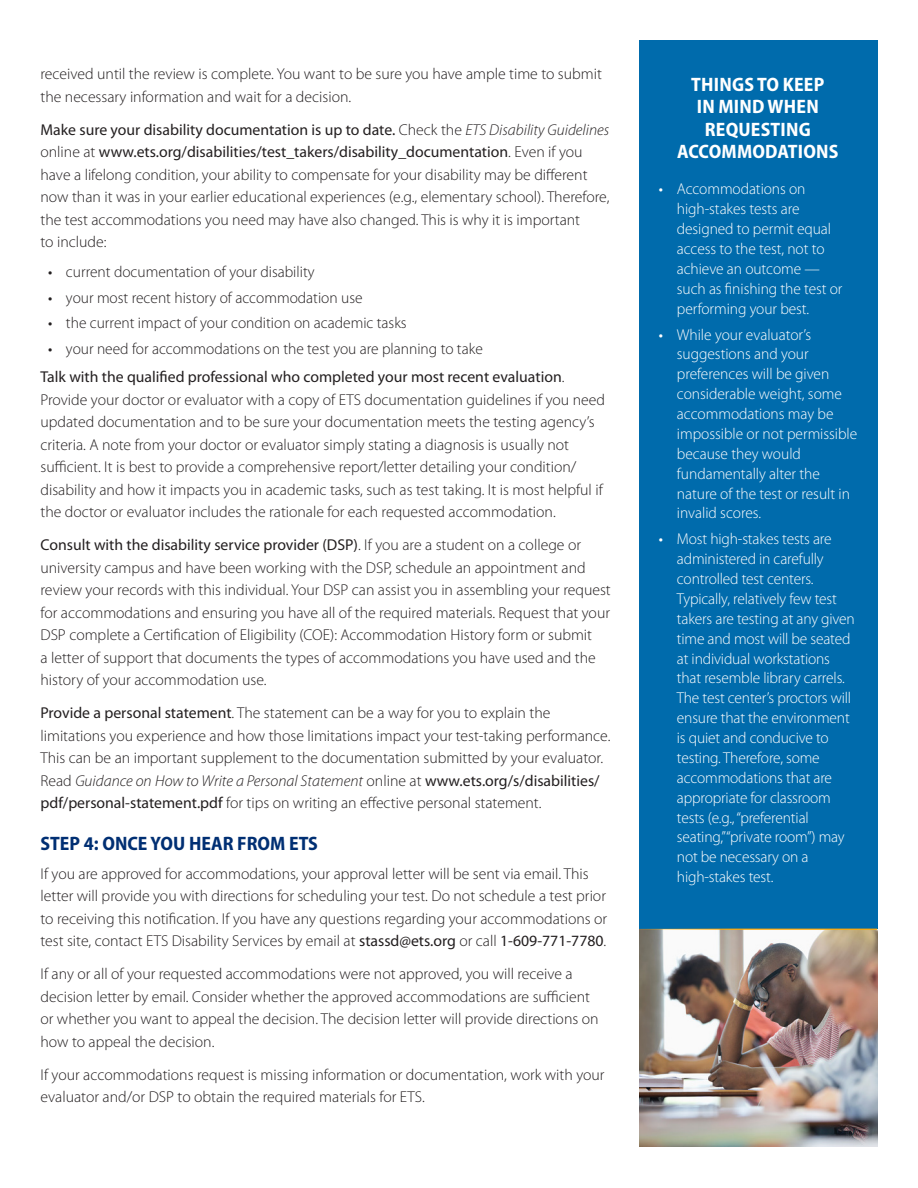
<style>
.page{position:relative;width:918px;height:1188px;background:#fff}
.page>*{position:absolute;margin:0;border:0;box-sizing:border-box;transform-origin:0 0}
.t1{font:700 semi-condensed 19.5px/22.5px "Myriad Pro";letter-spacing:.01em;color:#fff;text-align:center}
.t2{font:700 semi-condensed 19.5px "Myriad Pro";color:#002f73}
.t3{font:300 15.75px/22.5px "Myriad Pro";color:#231f20}
.t4{font:300 15.75px/20px "Myriad Pro";letter-spacing:-.01em;color:#fff}
.s1{font-weight:400}
.s2{font-style:italic}
.s3{font-weight:400;font-stretch:semi-condensed}
</style>
<div class="page">
<div style="left:639px;top:40px;width:239px;height:1108px;background:#006bac"></div>
<img style="left:640px;top:930px;width:237px;height:216px">
<hr style="left:639px;top:928px;width:238px;height:2px;background:#ffa700">
<p class="t3" style="left:40px;top:63px;width:563px">received until the review is complete. You want to be sure you have ample time to submit the necessary information and wait for a decision.</p>
<p class="t3" style="left:40px;top:119px;width:570px"><span class="s1">Make sure your disability documentation is up to date.</span> Check the <span class="s2">ETS Disability Guidelines </span>online at <span class="s1">www.ets.org/disabilities/test_takers/disability_documentation</span>. Even if you have a lifelong condition, your ability to compensate for your disability may be different now than it was in your earlier educational experiences (e.g., elementary school). Therefore, the test accommodations you need may have also changed. This is why it is important<br>to include:</p>
<p class="t3" style="left:48px;top:261px;width:268px"><span class="s3">•</span> current documentation of your disability</p>
<p class="t3" style="left:48px;top:287px;width:316px"><span class="s3">•</span> your most recent history of accommodation use</p>
<p class="t3" style="left:48px;top:312px;width:360px"><span class="s3">•</span> the current impact of your condition on academic tasks</p>
<p class="t3" style="left:48px;top:338px;width:436px"><span class="s3">•</span> your need for accommodations on the test you are planning to take</p>
<p class="t3" style="left:40px;top:366px;width:566px"><span class="s1">Talk with the qualified professional who completed your most recent evaluation</span>.<br>Provide your doctor or evaluator with a copy of ETS documentation guidelines if you need updated documentation and to be sure your documentation meets the testing agency’s criteria. A note from your doctor or evaluator simply stating a diagnosis is usually not sufficient. It is best to provide a comprehensive report/letter detailing your condition/ disability and how it impacts you in academic tasks, such as test taking. It is most helpful if the doctor or evaluator includes the rationale for each requested accommodation.</p>
<p class="t3" style="left:40px;top:534px;width:572px"><span class="s1">Consult with the disability service provider (DSP)</span>. If you are a student on a college or university campus and have been working with the DSP, schedule an appointment and review your records with this individual. Your DSP can assist you in assembling your request for accommodations and ensuring you have all of the required materials. Request that your DSP complete a Certification of Eligibility (COE): Accommodation History form or submit<br>a letter of support that documents the types of accommodations you have used and the history of your accommodation use.</p>
<p class="t3" style="left:40px;top:702px;width:572px"><span class="s1">Provide a personal statement</span>. The statement can be a way for you to explain the limitations you experience and how those limitations impact your test-taking performance.<br>This can be an important supplement to the documentation submitted by your evaluator.<br>Read <span class="s2">Guidance on How to Write a Personal Statement</span> online at <span class="s1">www.ets.org/s/disabilities/ pdf/personal-statement.pdf</span> for tips on writing an effective personal statement.</p>
<h2 class="t2" style="left:40px;top:833px;width:279px">STEP 4: ONCE YOU HEAR FROM ETS</h2>
<p class="t3" style="left:40px;top:863px;width:568px">If you are approved for accommodations, your approval letter will be sent via email. This letter will provide you with directions for scheduling your test. Do not schedule a test prior to receiving this notification. If you have any questions regarding your accommodations or test site, contact ETS Disability Services by email at <span class="s1">stassd@ets.org</span> or call <span class="s1">1-609-771-7780</span>.</p>
<p class="t3" style="left:40px;top:963px;width:560px">If any or all of your requested accommodations were not approved, you will receive a decision letter by email. Consider whether the approved accommodations are sufficient or whether you want to appeal the decision. The decision letter will provide directions on how to appeal the decision.</p>
<p class="t3" style="left:40px;top:1064px;width:566px">If your accommodations request is missing information or documentation, work with your evaluator and/or DSP to obtain the required materials for ETS.</p>
<h3 class="t1" style="left:677px;top:73px;width:163px">THINGS TO KEEP<br>IN MIND WHEN<br>REQUESTING<br>ACCOMMODATIONS</h3>
<p class="t4" style="left:677px;top:180px;width:167px;text-indent:-18px"><span class="s3">•</span> Accommodations on high-stakes tests are designed to permit equal access to the test, not to achieve an outcome — such as finishing the test or performing your best.</p>
<p class="t4" style="left:677px;top:325px;width:182px;text-indent:-18px"><span class="s3">•</span> While your evaluator’s suggestions and your preferences will be given considerable weight, some accommodations may be impossible or not permissible because they would fundamentally alter the nature of the test or result in invalid scores.</p>
<p class="t4" style="left:677px;top:529px;width:179px;text-indent:-18px"><span class="s3">•</span> Most high-stakes tests are administered in carefully controlled test centers.<br>Typically, relatively few test takers are testing at any given time and most will be seated at individual workstations that resemble library carrels.<br>The test center’s proctors will ensure that the environment is quiet and conducive to testing. Therefore, some accommodations that are appropriate for classroom tests (e.g., “preferential seating,”“private room”) may not be necessary on a high-stakes test.</p>
</div>
